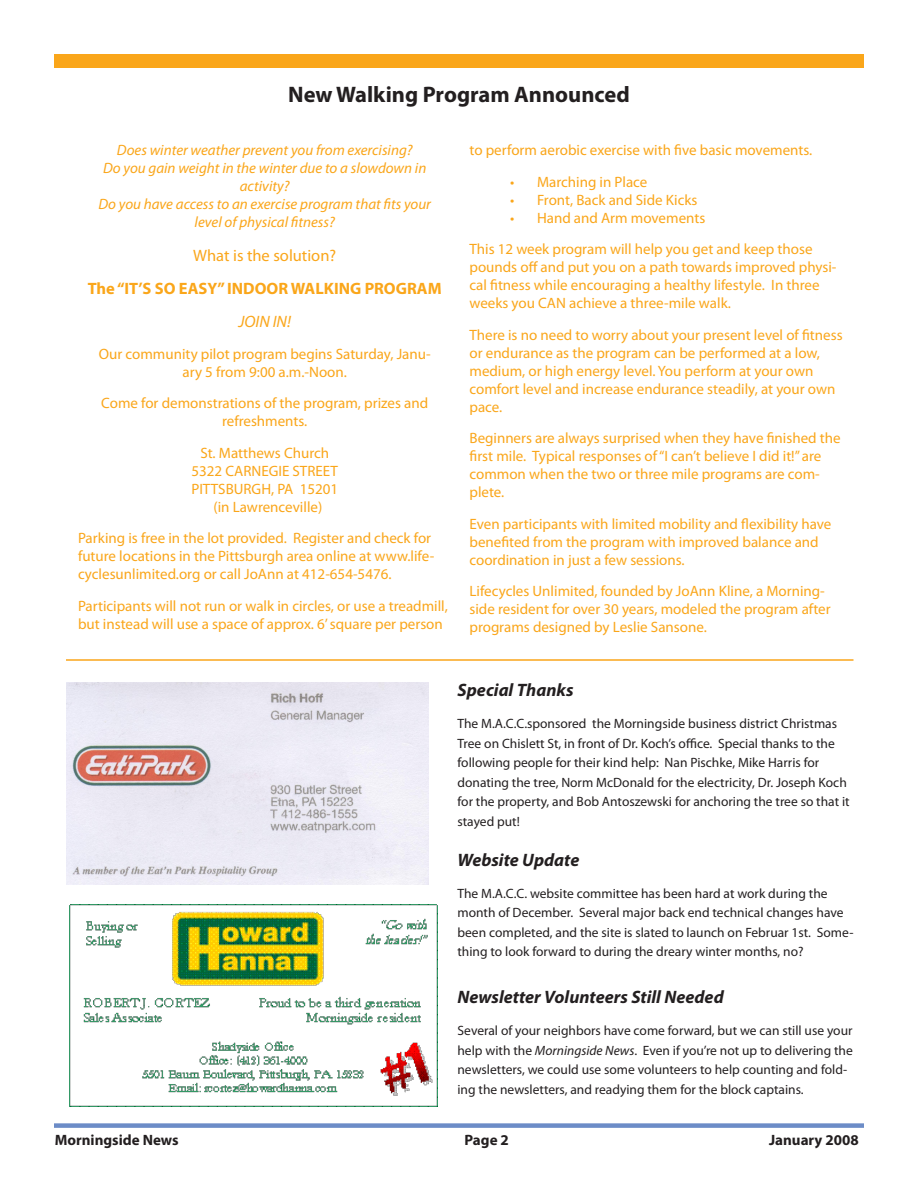
<style>
.page{position:relative;width:918px;height:1188px;background:#fff}
.page>*{position:absolute;margin:0;border:0;box-sizing:border-box;transform-origin:0 0}
.Hard_Blue_2{font:700 22.5px "Myriad Pro";color:#231f20}
.Paragraph_Style_1{font:italic 700 18px "Myriad Pro";color:#231f20}
.Hard_Blue_2-2{font:700 16.5px "Myriad Pro";color:#faa61a}
.Hard_Blue_2-3{font:16.5px "Myriad Pro";color:#faa61a}
.Hard_Blue_2-4{font:italic 16.5px "Myriad Pro";color:#faa61a}
.Hard_Blue_2-5{font:15px/18px "Myriad Pro";color:#faa61a}
.Hard_Blue_2-6{font:italic 15px/18px "Myriad Pro";color:#faa61a;text-align:center}
.Title_2{font:700 15px "Myriad Pro";color:#231f20}
.Paragraph_Style_1-2{font:13.5px/19.5px "Myriad Pro";color:#231f20}
.s1{font-style:italic}
</style>
<div class="page">
<div style="left:54px;top:54px;width:810px;height:14px;background:#faa61a"></div>
<div style="left:54px;top:1123px;width:810px;height:5px;background:#6c8cc7"></div>
<img style="left:66px;top:682px;width:363px;height:202px">
<img style="left:69px;top:904px;width:368px;height:203px">
<hr style="left:66px;top:659px;width:788px;height:2px;background:#faa61a">
<p class="Hard_Blue_2" style="left:288px;top:80px;width:343px">New Walking Program Announced</p>
<p class="Hard_Blue_2-6" style="left:117px;top:141px;width:297px">Does winter weather prevent you from exercising?</p>
<p class="Hard_Blue_2-6" style="left:103px;top:159px;width:325px">Do you gain weight in the winter due to a slowdown in activity?</p>
<p class="Hard_Blue_2-6" style="left:98px;top:195px;width:334px">Do you have access to an exercise program that fits your level of physical fitness?</p>
<p class="Hard_Blue_2-3" style="left:193px;top:245px;width:144px">What is the solution?</p>
<p class="Hard_Blue_2-2" style="left:88px;top:278px;width:356px">The “IT’S SO EASY” INDOOR WALKING PROGRAM</p>
<p class="Hard_Blue_2-4" style="left:239px;top:311px;width:54px">JOIN IN!</p>
<p class="Hard_Blue_2-5" style="left:99px;top:344px;width:333px;text-align:center">Our community pilot program begins Saturday, Janu&shy;ary 5 from 9:00 a.m.-Noon.</p>
<p class="Hard_Blue_2-5" style="left:101px;top:394px;width:329px;text-align:center">Come for demonstrations of the program, prizes and refreshments.</p>
<p class="Hard_Blue_2-5" style="left:200px;top:443px;width:130px">St. Matthews Church</p>
<p class="Hard_Blue_2-5" style="left:192px;top:461px;width:148px">5322 CARNEGIE STREET</p>
<p class="Hard_Blue_2-5" style="left:191px;top:479px;width:148px">PITTSBURGH, PA 15201</p>
<p class="Hard_Blue_2-5" style="left:214px;top:497px;width:110px">(in Lawrenceville)</p>
<p class="Hard_Blue_2-5" style="left:78px;top:529px;width:358px">Parking is free in the lot provided. Register and check for future locations in the Pittsburgh area online at www.life&shy;cyclesunlimited.org or call JoAnn at 412-654-5476.</p>
<p class="Hard_Blue_2-5" style="left:78px;top:596px;width:371px">Participants will not run or walk in circles, or use a treadmill, but instead will use a space of approx. 6’ square per person</p>
<p class="Hard_Blue_2-5" style="left:470px;top:141px;width:344px">to perform aerobic exercise with five basic movements.</p>
<p class="Hard_Blue_2-5" style="left:510px;top:172px;width:139px">• Marching in Place</p>
<p class="Hard_Blue_2-5" style="left:510px;top:190px;width:189px">• Front, Back and Side Kicks</p>
<p class="Hard_Blue_2-5" style="left:510px;top:208px;width:197px">• Hand and Arm movements</p>
<p class="Hard_Blue_2-5" style="left:470px;top:240px;width:369px">This 12 week program will help you get and keep those pounds off and put you on a path towards improved physi&shy;cal fitness while encouraging a healthy lifestyle. In three weeks you CAN achieve a three-mile walk.</p>
<p class="Hard_Blue_2-5" style="left:470px;top:325px;width:375px">There is no need to worry about your present level of fitness or endurance as the program can be performed at a low, medium, or high energy level. You perform at your own comfort level and increase endurance steadily, at your own pace.</p>
<p class="Hard_Blue_2-5" style="left:470px;top:429px;width:373px">Beginners are always surprised when they have finished the first mile. Typical responses of “I can’t believe I did it!” are common when the two or three mile programs are com&shy;plete.</p>
<p class="Hard_Blue_2-5" style="left:470px;top:514px;width:363px">Even participants with limited mobility and flexibility have benefited from the program with improved balance and coordination in just a few sessions.</p>
<p class="Hard_Blue_2-5" style="left:470px;top:582px;width:363px">Lifecycles Unlimited, founded by JoAnn Kline, a Morning&shy;side resident for over 30 years, modeled the program after programs designed by Leslie Sansone.</p>
<p class="Paragraph_Style_1" style="left:458px;top:678px;width:118px">Special Thanks</p>
<p class="Paragraph_Style_1-2" style="left:458px;top:714px;width:394px">The M.A.C.C.sponsored the Morningside business district Christmas Tree on Chislett St, in front of Dr. Koch’s office. Special thanks to the following people for their kind help: Nan Pischke, Mike Harris for donating the tree, Norm McDonald for the electricity, Dr. Joseph Koch for the property, and Bob Antoszewski for anchoring the tree so that it stayed put!</p>
<p class="Paragraph_Style_1" style="left:458px;top:848px;width:124px">Website Update</p>
<p class="Paragraph_Style_1-2" style="left:458px;top:883px;width:398px">The M.A.C.C. website committee has been hard at work during the month of December. Several major back end technical changes have been completed, and the site is slated to launch on Februar 1st. Some&shy;thing to look forward to during the dreary winter months, no?</p>
<p class="Paragraph_Style_1" style="left:458px;top:985px;width:268px">Newsletter Volunteers Still Needed</p>
<p class="Paragraph_Style_1-2" style="left:458px;top:1021px;width:397px">Several of your neighbors have come forward, but we can still use your help with the <span class="s1">Morningside News</span>. Even if you’re not up to delivering the newsletters, we could use some volunteers to help counting and fold&shy;ing the newsletters, and readying them for the block captains.</p>
<p class="Title_2" style="left:55px;top:1130px;width:125px">Morningside News</p>
<p class="Title_2" style="left:465px;top:1130px;width:46px">Page 2</p>
<p class="Title_2" style="left:769px;top:1130px;width:91px">January 2008</p>
</div>
